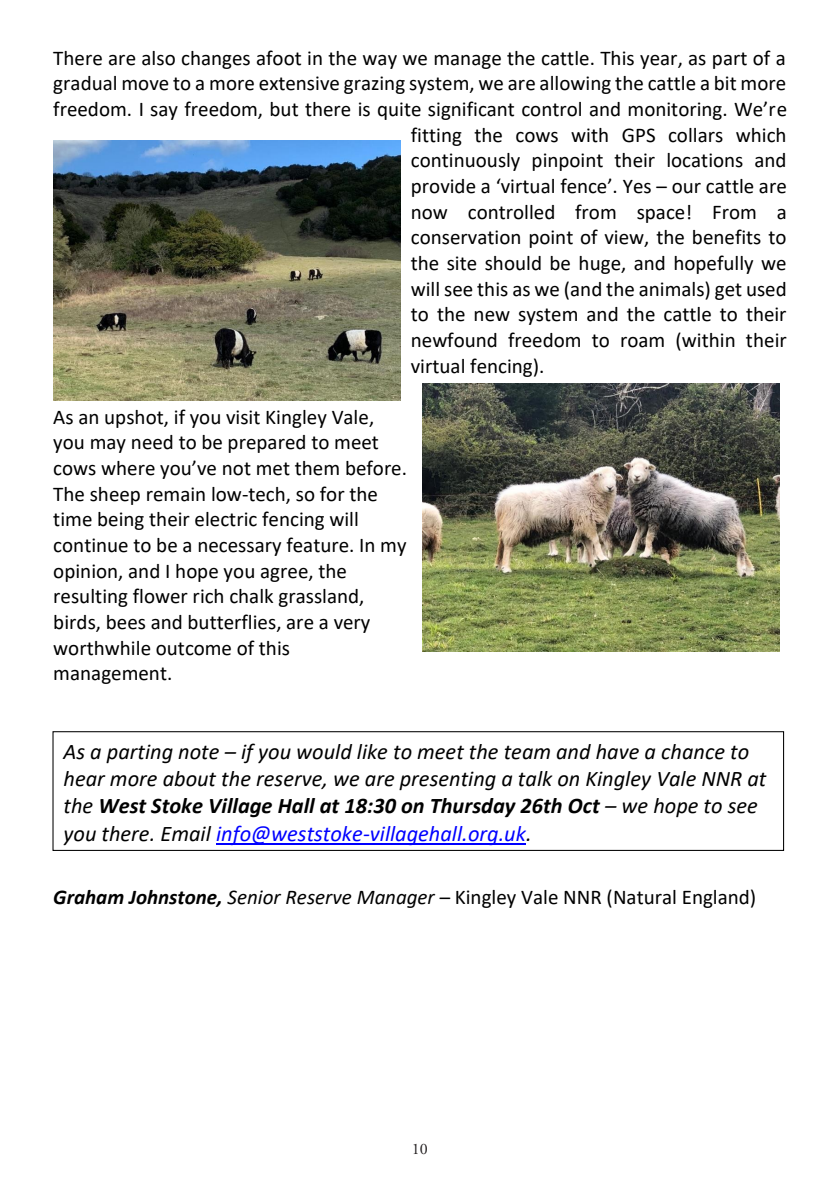
<style>
.page{position:relative;width:840px;height:1191px;background:#fff}
.page>*{position:absolute;margin:0;border:0;box-sizing:border-box;transform-origin:0 0}
.t1{font:italic 22.4px/27.4px "Calibri";color:#000}
.t2{font:21px/25.6px "Calibri";color:#000}
.t3{font:16px "Adobe Garamond Pro";color:#231f20}
.s1{font-weight:700}
.s2{color:#00f}
.s3{font-weight:700;font-style:italic}
.s4{font-style:italic}
</style>
<div class="page">
<img style="left:53px;top:140px;width:347px;height:260px">
<img style="left:422px;top:384px;width:357px;height:268px">
<div style="left:52px;top:731px;width:731px;height:120px;border:1px solid #000"></div>
<hr style="left:216px;top:843px;width:309px;height:2px;background:#00f">
<p class="t2" style="left:53px;top:44px;width:733px">There are also changes afoot in the way we manage the cattle. This year, as part of a</p>
<p class="t2" style="left:53px;top:70px;width:734px">gradual move to a more extensive grazing system, we are allowing the cattle a bit more</p>
<p class="t2" style="left:53px;top:96px;width:735px">freedom. I say freedom, but there is quite significant control and monitoring. We’re</p>
<p class="t2" style="left:410px;top:121px;width:377px">fitting the cows with GPS collars which</p>
<p class="t2" style="left:410px;top:147px;width:377px">continuously pinpoint their locations and</p>
<p class="t2" style="left:410px;top:173px;width:377px">provide a ‘virtual fence’. Yes – our cattle are</p>
<p class="t2" style="left:410px;top:198px;width:377px">now controlled from space! From a</p>
<p class="t2" style="left:410px;top:224px;width:377px">conservation point of view, the benefits to</p>
<p class="t2" style="left:410px;top:249px;width:377px">the site should be huge, and hopefully we</p>
<p class="t2" style="left:410px;top:275px;width:377px">will see this as we (and the animals) get used</p>
<p class="t2" style="left:410px;top:301px;width:377px">to the new system and the cattle to their</p>
<p class="t2" style="left:410px;top:326px;width:377px">newfound freedom to roam (within their</p>
<p class="t2" style="left:410px;top:352px;width:135px">virtual fencing).</p>
<p class="t2" style="left:53px;top:403px;width:355px">As an upshot, if you visit Kingley Vale, you may need to be prepared to meet cows where you’ve not met them before.<br>The sheep remain low-tech, so for the time being their electric fencing will continue to be a necessary feature. In my opinion, and I hope you agree, the resulting flower rich chalk grassland, birds, bees and butterflies, are a very worthwhile outcome of this management.</p>
<p class="t1" style="left:63px;top:736px;width:704px">As a parting note – if you would like to meet the team and have a chance to hear more about the reserve, we are presenting a talk on Kingley Vale NNR at the <span class="s1">West Stoke Village Hall at 18:30 on Thursday 26th Oct</span> – we hope to see you there. Email <span class="s2">info@weststoke-villagehall.org.uk</span>.</p>
<p class="t2" style="left:53px;top:884px;width:704px"><span class="s3">Graham Johnstone,</span> <span class="s4">Senior Reserve Manager</span> – Kingley Vale NNR (Natural England)</p>
<p class="t3" style="left:412px;top:1139px;width:17px">10</p>
</div>
